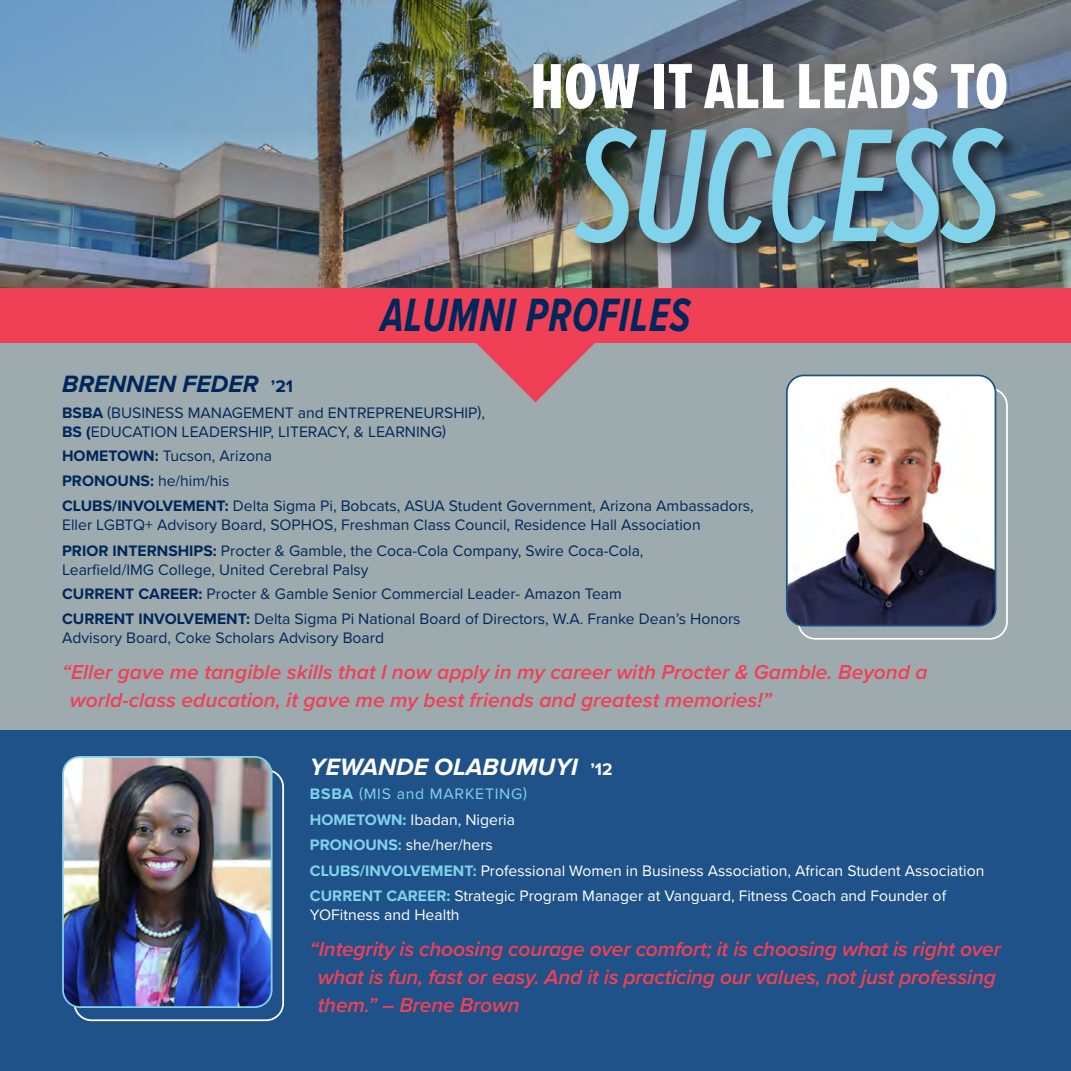
<style>
.page{position:relative;width:1071px;height:1071px;background:#fff}
.page>*{position:absolute;margin:0;border:0;box-sizing:border-box;transform-origin:0 0}
.t1{font:italic 500 167.12px "Proxima Nova Ex Cn";letter-spacing:-.025em;color:#81d3eb}
.t2{font:65.98px "Proxima Nova Ex Cn Extrabld";letter-spacing:.005em;color:#fff}
.t3{font:italic 700 48.48px "Proxima Nova Cond";letter-spacing:.02em;color:#00275b;scale:.85 1}
.t4{font:italic 700 24.5px "Proxima Nova";color:#fff}
.t5{font:italic 700 24.5px "Proxima Nova";color:#00275b}
.t6{font:italic 600 21px/28px "Proxima Nova";letter-spacing:-.01em;color:#ef4056}
.t7{font:15.75px/24.8px "Proxima Nova";color:#00275b}
.t8{font:15.75px/25.6px "Proxima Nova";color:#fff}
.s1{font-style:normal;font-size:17.5px}
.s2{font-weight:700}
.s3{font-weight:700;color:#81d3eb}
.s4{color:#81d3eb}
</style>
<div class="page">
<div style="left:0;top:336px;width:1071px;height:395px;background:#9eabae"></div>
<div style="left:0;top:731px;width:1071px;height:340px;background:#1e5288"></div>
<img style="left:0;top:270px;width:1071px;height:19px">
<img style="left:0;top:0;width:1071px;height:270px">
<div style="left:74px;top:769px;width:210px;height:252px;border:2px solid #fff;border-radius:17px"></div>
<img style="left:65px;top:759px;width:205px;height:246px">
<div style="left:62px;top:756px;width:211px;height:252px;border:2px solid #81d3eb;border-radius:17px"></div>
<div style="left:797px;top:388px;width:211px;height:252px;border:2px solid #fff;border-radius:17px"></div>
<img style="left:787px;top:375px;width:208px;height:249px">
<div style="left:786px;top:375px;width:210px;height:252px;border:2px solid #1e5288;border-radius:17px"></div>
<div style="left:572px;top:127px;width:449px;height:134px;background:#000;opacity:.54"></div>
<svg style="left:476px;top:343px;width:119px;height:59px"></svg>
<div style="left:0;top:289px;width:1071px;height:54px;background:#ef4056"></div>
<hr style="left:0;top:307px;width:1px;height:286px;background:#001c48">
<h2 class="t2" style="left:530px;top:38px;width:479px">HOW IT ALL LEADS TO</h2>
<h1 class="t1" style="left:577px;top:64px;width:429px">SUCCESS</h1>
<h3 class="t3" style="left:381px;top:279px;width:366px">ALUMNI PROFILES</h3>
<h3 class="t5" style="left:62px;top:366px;width:233px">BRENNEN FEDER <span class="s1">’21</span></h3>
<p class="t7" style="left:62px;top:402px;width:424px;line-height:19.2px"><span class="s2">BSBA</span> (BUSINESS MANAGEMENT and ENTREPRENEURSHIP),<br><span class="s2">BS (</span>EDUCATION LEADERSHIP, LITERACY, &amp; LEARNING)</p>
<p class="t7" style="left:62px;top:443px;width:693px"><span class="s2">HOMETOWN:</span> Tucson, Arizona<br><span class="s2">PRONOUNS:</span> he/him/his<br><span class="s2">CLUBS/INVOLVEMENT:</span> Delta Sigma Pi, Bobcats, ASUA Student Government, Arizona Ambassadors,</p>
<p class="t7" style="left:62px;top:512px;width:640px;line-height:25.6px">Eller LGBTQ+ Advisory Board, SOPHOS, Freshman Class Council, Residence Hall Association<br><span class="s2">PRIOR INTERNSHIPS:</span> Procter &amp; Gamble, the Coca-Cola Company, Swire Coca-Cola,</p>
<p class="t7" style="left:62px;top:557px;width:680px;line-height:24.3px">Learfield/IMG College, United Cerebral Palsy<br><span class="s2">CURRENT CAREER:</span> Procter &amp; Gamble Senior Commercial Leader- Amazon Team<br><span class="s2">CURRENT INVOLVEMENT:</span> Delta Sigma Pi National Board of Directors, W.A. Franke Dean’s Honors</p>
<p class="t7" style="left:62px;top:625px;width:324px">Advisory Board, Coke Scholars Advisory Board</p>
<h3 class="t6" style="left:70px;top:657px;width:859px;text-indent:-8px">“Eller gave me tangible skills that I now apply in my career with Procter &amp; Gamble. Beyond a world-class education, it gave me my best friends and greatest memories!”</h3>
<h3 class="t4" style="left:310px;top:749px;width:304px">YEWANDE OLABUMUYI <span class="s1">’12</span></h3>
<p class="t8" style="left:310px;top:780px;width:676px"><span class="s3">BSBA</span> <span class="s4">(MIS and MARKETING)<br></span><span class="s3">HOMETOWN:</span> Ibadan, Nigeria<br><span class="s3">PRONOUNS:</span> she/her/hers<br><span class="s3">CLUBS/INVOLVEMENT:</span> Professional Women in Business Association, African Student Association <span class="s3">CURRENT CAREER:</span> Strategic Program Manager at Vanguard, Fitness Coach and Founder of</p>
<p class="t8" style="left:310px;top:901px;width:151px">YOFitness and Health</p>
<h3 class="t6" style="left:318px;top:934px;width:685px;text-indent:-8px">“Integrity is choosing courage over comfort; it is choosing what is right over what is fun, fast or easy. And it is practicing our values, not just professing them.” – Brene Brown</h3>
</div>
